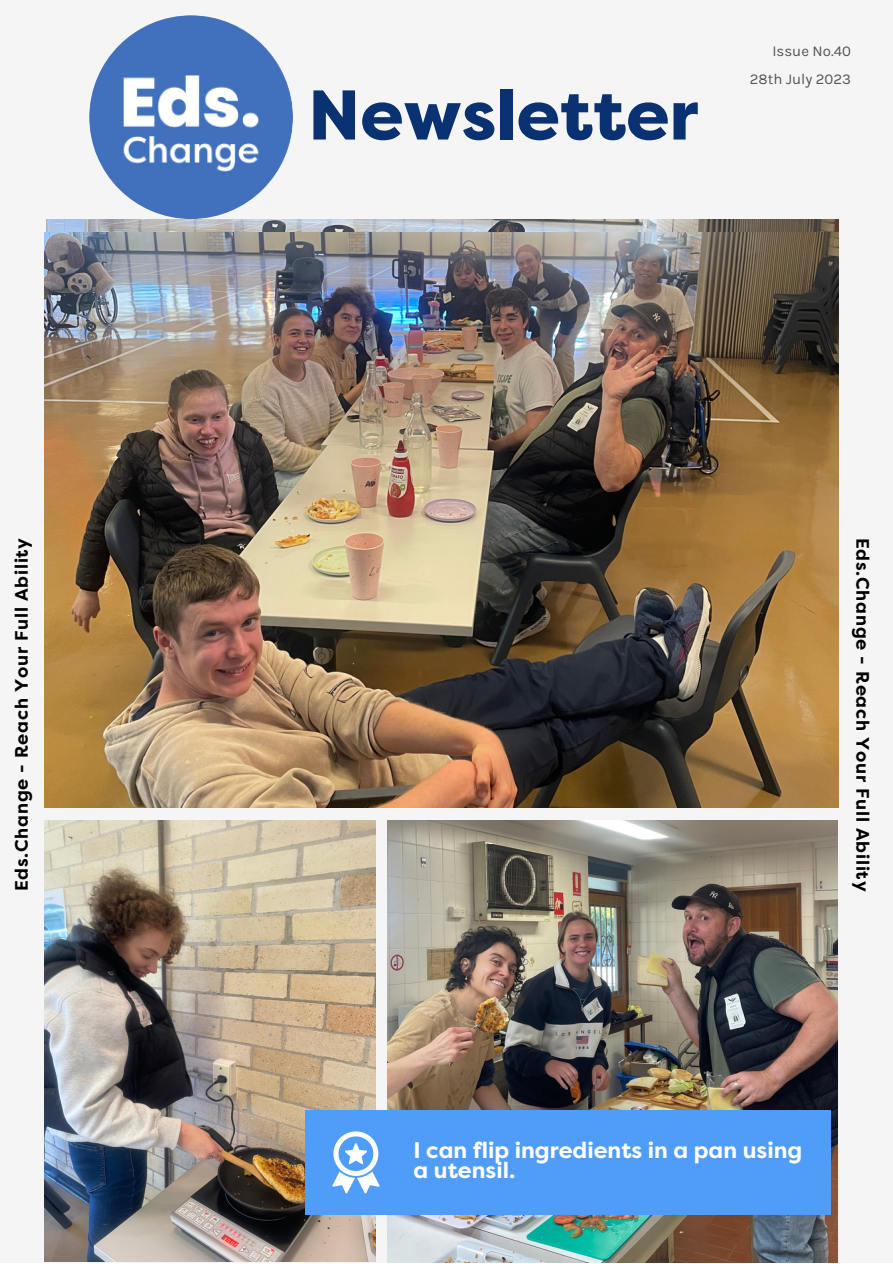
<style>
.page{position:relative;width:893px;height:1264px;background:#fff}
.page>*{position:absolute;margin:0;border:0;box-sizing:border-box;transform-origin:0 0}
.t1{font:800 70.2px "Filson Pro";color:#0a3171}
.t2{font:700 22.5px "Filson Pro";color:#fff}
.t3{font:700 18px "Filson Pro";letter-spacing:.045em;color:#000}
.t4{font:15px "Karla";color:#545454}
</style>
<div class="page">
<div style="left:0;top:0;width:892px;height:1262px;background:#f5f5f5"></div>
<img style="left:46px;top:219px;width:792px;height:13px">
<img style="left:89px;top:15px;width:204px;height:204px;border-radius:50%">
<img style="left:387px;top:820px;width:450px;height:442px">
<img style="left:44px;top:820px;width:331px;height:441px">
<div style="left:305px;top:1110px;width:525px;height:104px;background:#4f9df9"></div>
<svg style="left:332px;top:1131px;width:47px;height:62px"></svg>
<img style="left:44px;top:232px;width:794px;height:575px">
<p class="t3" style="left:11px;top:891px;width:355px;rotate:-90deg">Eds.Change - Reach Your Full Ability</p>
<p class="t1" style="left:308px;top:75px;width:392px">Newsletter</p>
<p class="t4" style="left:772px;top:43px;width:80px">Issue No.40</p>
<p class="t4" style="left:749px;top:70px;width:103px">28th July 2023</p>
<p class="t3" style="left:873px;top:538px;width:355px;rotate:90deg">Eds.Change - Reach Your Full Ability</p>
<p class="t2" style="left:413px;top:1137px;width:390px">I can flip ingredients in a pan using</p>
<p class="t2" style="left:413px;top:1157px;width:103px">a utensil.</p>
</div>
